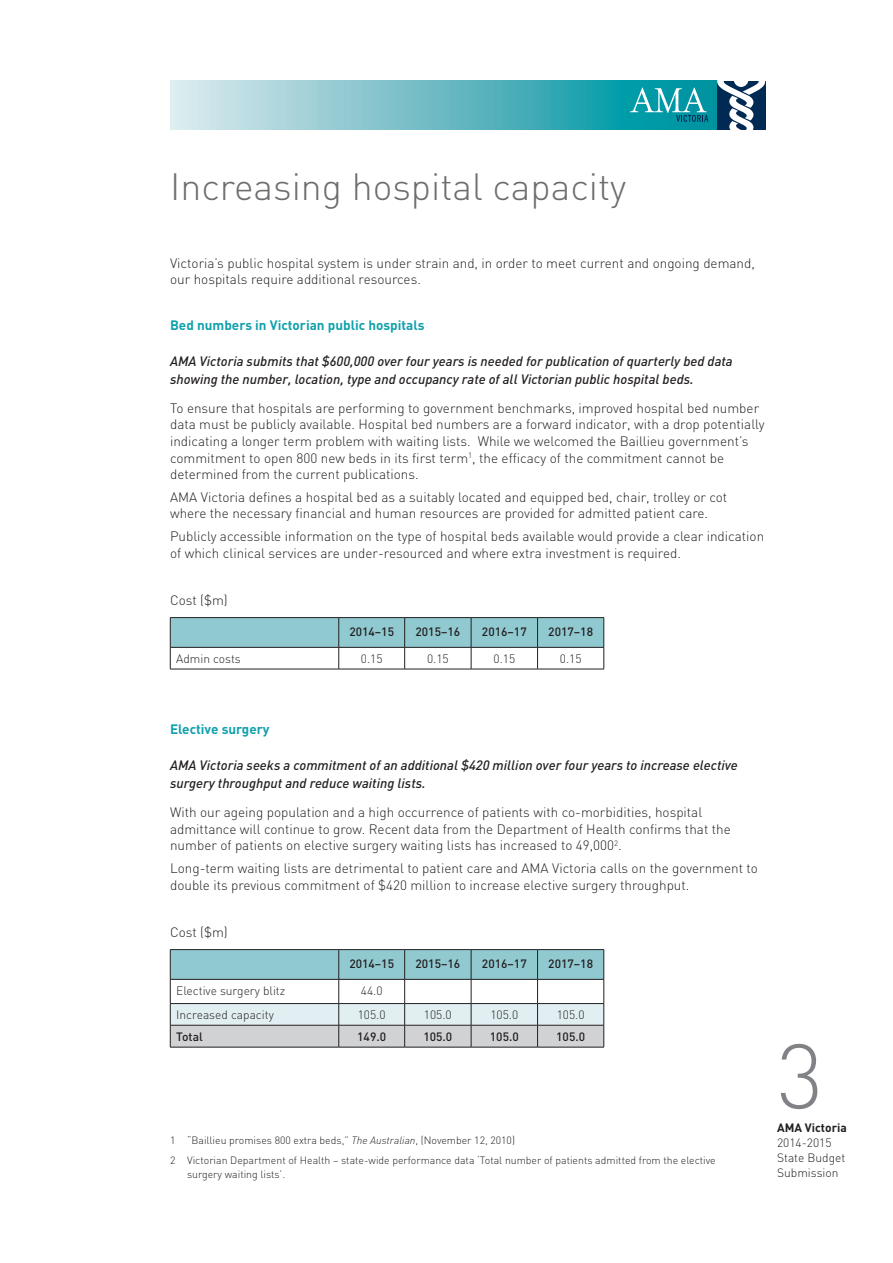
<style>
.page{position:relative;width:893px;height:1263px;background:#fff}
.page>*{position:absolute;margin:0;border:0;box-sizing:border-box;transform-origin:0 0}
.t1{font:300 90px "DIN";color:#808285}
.head{font:300 37.5px "DIN";color:#6c6d70}
.body{font:300 13.5px/16.5px "DIN";color:#231f20}
.body-2{font:italic 500 13.5px/18px "DIN";color:#231f20}
.body-3{font:700 13.5px "DIN";color:#11a1ad}
.body-4{font:300 12px/15px "DIN";color:#231f20}
.body-5{font:500 12px "DIN";color:#231f20}
.t2{font:700 12px "DIN";color:#231f20}
.body-6{font:300 10.5px/13.5px "DIN";color:#231f20}
.s1{font-style:italic}
</style>
<div class="page">
<svg style="left:170px;top:81px;width:547px;height:48px;background:#70bec7"></svg>
<svg style="left:717px;top:81px;width:48px;height:48px"></svg>
<svg style="left:630px;top:88px;width:78px;height:34px;background:#2ea6b2"></svg>
<hr style="left:170px;top:617px;width:169px;height:1px;background:#231f20">
<hr style="left:339px;top:617px;width:66px;height:1px;background:#231f20">
<hr style="left:405px;top:617px;width:66px;height:1px;background:#231f20">
<hr style="left:471px;top:617px;width:67px;height:1px;background:#231f20">
<hr style="left:538px;top:617px;width:66px;height:1px;background:#231f20">
<hr style="left:339px;top:669px;width:66px;height:1px;background:#231f20">
<hr style="left:538px;top:669px;width:66px;height:1px;background:#231f20">
<hr style="left:170px;top:669px;width:169px;height:1px;background:#231f20">
<hr style="left:405px;top:669px;width:66px;height:1px;background:#231f20">
<svg style="left:170px;top:618px;width:435px;height:51px"></svg>
<hr style="left:471px;top:669px;width:67px;height:1px;background:#231f20">
<hr style="left:339px;top:1047px;width:66px;height:1px;background:#231f20">
<hr style="left:538px;top:1047px;width:66px;height:1px;background:#231f20">
<hr style="left:170px;top:1047px;width:169px;height:1px;background:#231f20">
<hr style="left:405px;top:1047px;width:66px;height:1px;background:#231f20">
<svg style="left:170px;top:949px;width:435px;height:98px"></svg>
<hr style="left:471px;top:1047px;width:67px;height:1px;background:#231f20">
<p class="head" style="left:170px;top:164px;width:458px">Increasing hospital capacity</p>
<p class="body" style="left:170px;top:255px;width:586px">Victoria’s public hospital system is under strain and, in order to meet current and ongoing demand, our hospitals require additional resources.</p>
<p class="body-3" style="left:170px;top:316px;width:256px">Bed numbers in Victorian public hospitals</p>
<p class="body-2" style="left:170px;top:351px;width:564px">AMA Victoria submits that $600,000 over four years is needed for publication of quarterly bed data showing the number, location, type and occupancy rate of all Victorian public hospital beds.</p>
<p class="body" style="left:170px;top:400px;width:596px">To ensure that hospitals are performing to government benchmarks, improved hospital bed number data must be publicly available. Hospital bed numbers are a forward indicator, with a drop potentially indicating a longer term problem with waiting lists. While we welcomed the Baillieu government’s commitment to open 800 new beds in its first term<sup>1</sup>, the efficacy of the commitment cannot be determined from the current publications.</p>
<p class="body" style="left:170px;top:489px;width:559px">AMA Victoria defines a hospital bed as a suitably located and equipped bed, chair, trolley or cot where the necessary financial and human resources are provided for admitted patient care.</p>
<p class="body" style="left:170px;top:528px;width:596px">Publicly accessible information on the type of hospital beds available would provide a clear indication of which clinical services are under-resourced and where extra investment is required.</p>
<p class="body" style="left:170px;top:592px;width:59px">Cost ($m)</p>
<p class="body-5" style="left:349px;top:624px;width:46px">2014–15</p>
<p class="body-5" style="left:415px;top:624px;width:46px">2015–16</p>
<p class="body-5" style="left:482px;top:624px;width:46px">2016–17</p>
<p class="body-5" style="left:548px;top:624px;width:46px">2017–18</p>
<p class="body-4" style="left:176px;top:651px;width:66px">Admin costs</p>
<p class="body-4" style="left:361px;top:651px;width:23px">0.15</p>
<p class="body-4" style="left:427px;top:651px;width:23px">0.15</p>
<p class="body-4" style="left:493px;top:651px;width:23px">0.15</p>
<p class="body-4" style="left:560px;top:651px;width:23px">0.15</p>
<p class="body-3" style="left:170px;top:721px;width:101px">Elective surgery</p>
<p class="body-2" style="left:170px;top:756px;width:569px">AMA Victoria seeks a commitment of an additional $420 million over four years to increase elective surgery throughput and reduce waiting lists.</p>
<p class="body" style="left:170px;top:804px;width:562px">With our ageing population and a high occurrence of patients with co-morbidities, hospital admittance will continue to grow. Recent data from the Department of Health confirms that the number of patients on elective surgery waiting lists has increased to 49,000<sup>2</sup>.</p>
<p class="body" style="left:170px;top:860px;width:589px">Long-term waiting lists are detrimental to patient care and AMA Victoria calls on the government to double its previous commitment of $420 million to increase elective surgery throughput.</p>
<p class="body" style="left:170px;top:924px;width:59px">Cost ($m)</p>
<p class="body-5" style="left:349px;top:956px;width:46px">2014–15</p>
<p class="body-5" style="left:415px;top:956px;width:46px">2015–16</p>
<p class="body-5" style="left:482px;top:956px;width:46px">2016–17</p>
<p class="body-5" style="left:548px;top:956px;width:46px">2017–18</p>
<p class="body-4" style="left:176px;top:983px;width:110px">Elective surgery blitz</p>
<p class="body-4" style="left:361px;top:983px;width:23px">44.0</p>
<p class="body-4" style="left:176px;top:1007px;width:99px">Increased capacity</p>
<p class="body-4" style="left:358px;top:1007px;width:29px">105.0</p>
<p class="body-4" style="left:424px;top:1007px;width:29px">105.0</p>
<p class="body-4" style="left:490px;top:1007px;width:29px">105.0</p>
<p class="body-4" style="left:557px;top:1007px;width:29px">105.0</p>
<p class="body-5" style="left:176px;top:1029px;width:28px">Total</p>
<p class="body-5" style="left:357px;top:1029px;width:30px">149.0</p>
<p class="body-5" style="left:423px;top:1029px;width:30px">105.0</p>
<p class="body-5" style="left:490px;top:1029px;width:30px">105.0</p>
<p class="body-5" style="left:556px;top:1029px;width:30px">105.0</p>
<p class="body-6" style="left:170px;top:1134px;width:346px">1 “Baillieu promises 800 extra beds,” <span class="s1">The Australian</span>, (November 12, 2010)</p>
<p class="body-6" style="left:187px;top:1153px;width:530px;text-indent:-17px">2 Victorian Department of Health – state-wide performance data ‘Total number of patients admitted from the elective surgery waiting lists’.</p>
<h1 class="t1" style="left:777px;top:1021px;width:48px">3</h1>
<p class="t2" style="left:777px;top:1120px;width:71px">AMA Victoria</p>
<p class="body-4" style="left:777px;top:1135px;width:70px">2014-2015<br>State Budget<br>Submission</p>
</div>
